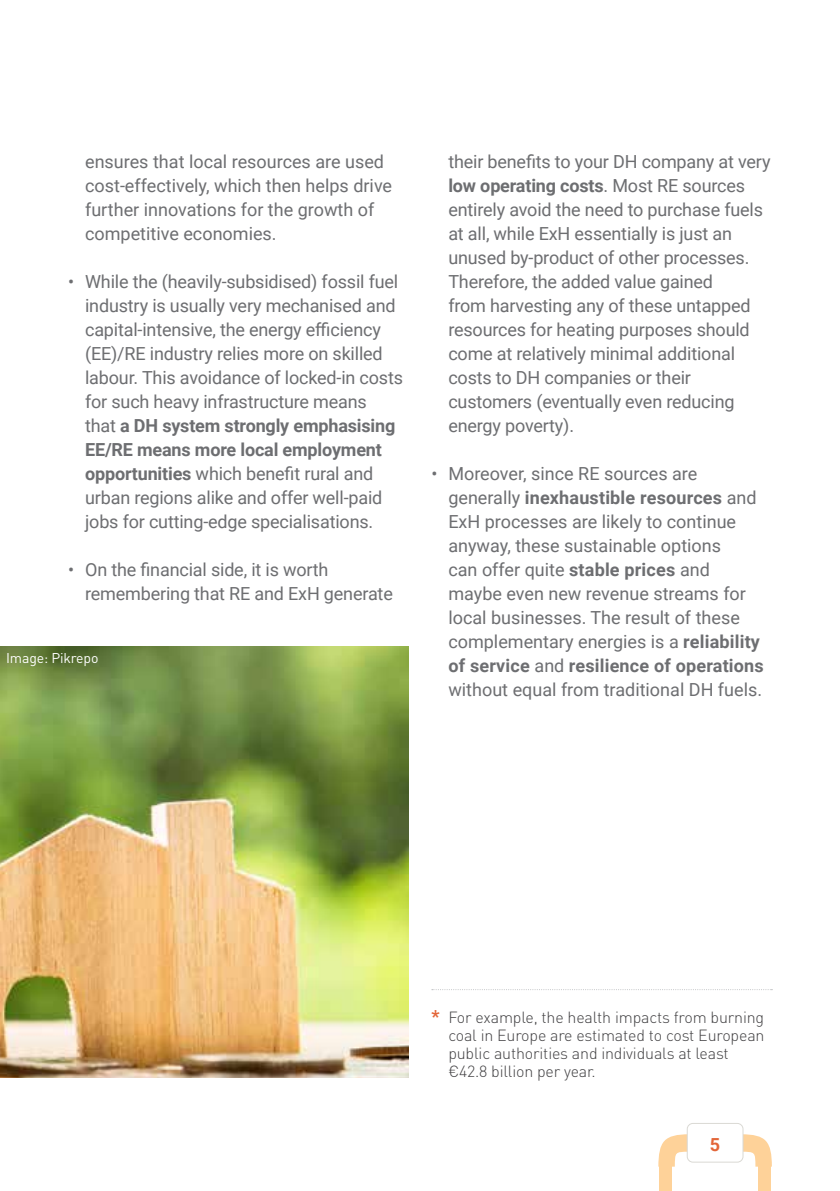
<style>
.page{position:relative;width:840px;height:1191px;background:#fff}
.page>*{position:absolute;margin:0;border:0;box-sizing:border-box;transform-origin:0 0}
.t1{font:18px/24px "Roboto";letter-spacing:-.01em;color:#6d6e71}
.t2{font:700 18px "Roboto";color:#e36639}
.t3{font:300 16px/18px "DIN Pro";letter-spacing:-.01em;color:#414042}
.t4{font:14px "DIN Pro";letter-spacing:-.01em;color:#fff}
.s1{font-weight:700}
.s2{font-family:"Roboto";font-weight:700;font-size:18px;color:#e36639}
</style>
<div class="page">
<div style="left:757px;top:1158px;width:13px;height:33px;background:#fed299"></div>
<svg style="left:740px;top:1134px;width:31px;height:32px"></svg>
<div style="left:659px;top:1158px;width:12px;height:33px;background:#fed299"></div>
<svg style="left:658px;top:1134px;width:28px;height:32px"></svg>
<div style="left:686px;top:1123px;width:56px;height:39px;background:#fff;border-radius:6px"></div>
<div style="left:686px;top:1123px;width:57px;height:39px;border:1px solid #dad9d4;border-radius:6px"></div>
<img style="left:0;top:646px;width:408px;height:431px">
<svg style="left:431px;top:989px;width:341px;height:1px"></svg>
<p class="t1" style="left:85px;top:149px;width:308px">ensures that local resources are used cost-effectively, which then helps drive further innovations for the growth of competitive economies.</p>
<p class="t1" style="left:85px;top:269px;width:319px;text-indent:-17px">• While the (heavily-subsidised) fossil fuel industry is usually very mechanised and capital-intensive, the energy efficiency (EE)/RE industry relies more on skilled labour. This avoidance of locked-in costs for such heavy infrastructure means<br>that <span class="s1">a DH system strongly emphasising EE/RE means more local employment opportunities</span> which benefit rural and urban regions alike and offer well-paid jobs for cutting-edge specialisations.</p>
<p class="t1" style="left:85px;top:557px;width:309px;text-indent:-17px">• On the financial side, it is worth remembering that RE and ExH generate</p>
<p class="t4" style="left:6px;top:648px;width:94px">Image: Pikrepo</p>
<p class="t1" style="left:448px;top:149px;width:323px">their benefits to your DH company at very <span class="s1">low operating costs</span>. Most RE sources entirely avoid the need to purchase fuels at all, while ExH essentially is just an unused by-product of other processes.<br>Therefore, the added value gained<br>from harvesting any of these untapped resources for heating purposes should come at relatively minimal additional costs to DH companies or their customers (eventually even reducing energy poverty).</p>
<p class="t1" style="left:448px;top:461px;width:317px;text-indent:-17px">• Moreover, since RE sources are generally <span class="s1">inexhaustible resources</span> and ExH processes are likely to continue anyway, these sustainable options<br>can offer quite <span class="s1">stable prices</span> and maybe even new revenue streams for local businesses. The result of these complementary energies is a <span class="s1">reliability of service</span> and <span class="s1">resilience of operations </span>without equal from traditional DH fuels.</p>
<p class="t3" style="left:448px;top:1007px;width:317px;text-indent:-17px"><span class="s2">*</span> For example, the health impacts from burning coal in Europe are estimated to cost European public authorities and individuals at least €42.8 billion per year.</p>
<p class="t2" style="left:709px;top:1131px;width:12px">5</p>
</div>
